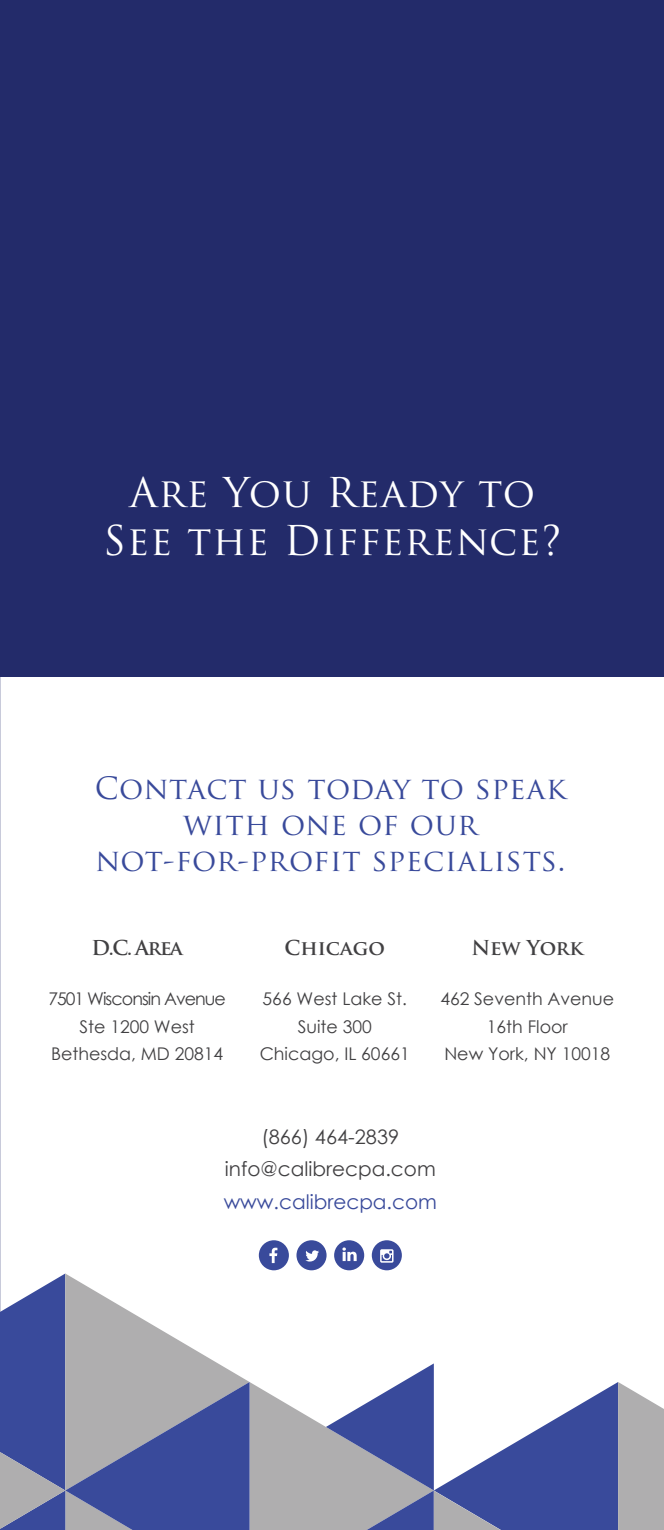
<style>
.page{position:relative;width:664px;height:1530px;background:#fff}
.page>*{position:absolute;margin:0;border:0;box-sizing:border-box;transform-origin:0 0}
.t1{font:40px/48px "Trajan Pro";letter-spacing:.025em;color:#fff;text-align:center}
.t2{font:30px/36px "Trajan Pro";letter-spacing:.02em;color:#394a9b;text-align:center}
.t3{font:20px/32.5px "Century Gothic";color:#414042;text-align:center}
.t4{font:700 20px "Trajan Pro";letter-spacing:-.005em;color:#414042}
.t5{font:20px "Century Gothic";color:#394a9b}
.t6{font:17.5px/27.5px "Century Gothic";color:#414042;text-align:center}
</style>
<div class="page">
<div style="left:0;top:0;width:664px;height:677px;background:#232b6a"></div>
<div style="left:259px;top:1240px;width:30px;height:30px;background:#394a9b;border-radius:50%"></div>
<svg style="left:269px;top:1248px;width:8px;height:15px"></svg>
<div style="left:296px;top:1240px;width:30px;height:30px;background:#394a9b;border-radius:50%"></div>
<svg style="left:305px;top:1250px;width:14px;height:12px"></svg>
<div style="left:334px;top:1240px;width:30px;height:30px;background:#394a9b;border-radius:50%"></div>
<svg style="left:342px;top:1248px;width:15px;height:13px"></svg>
<div style="left:372px;top:1240px;width:30px;height:30px;background:#394a9b;border-radius:50%"></div>
<svg style="left:380px;top:1249px;width:13px;height:14px"></svg>
<svg style="left:0;top:1274px;width:664px;height:256px"></svg>
<h1 class="t1" style="left:103px;top:469px;width:459px">Are You Ready to<br>See the Difference?</h1>
<h2 class="t2" style="left:95px;top:770px;width:473px">Contact us today to speak with one of our not-for-profit specialists.</h2>
<p class="t4" style="left:92px;top:935px;width:93px">D.C. Area</p>
<p class="t6" style="left:48px;top:985px;width:179px">7501 Wisconsin Avenue<br>Ste 1200 West<br>Bethesda, MD 20814</p>
<p class="t4" style="left:285px;top:935px;width:102px">Chicago</p>
<p class="t6" style="left:260px;top:985px;width:151px">566 West Lake St.<br>Suite 300<br>Chicago, IL 60661</p>
<p class="t4" style="left:471px;top:935px;width:113px">New York</p>
<p class="t6" style="left:440px;top:985px;width:175px">462 Seventh Avenue<br>16th Floor<br>New York, NY 10018</p>
<p class="t3" style="left:225px;top:1120px;width:212px">(866) 464-2839 info@calibrecpa.com</p>
<p class="t5" style="left:224px;top:1187px;width:215px">www.calibrecpa.com</p>
</div>
